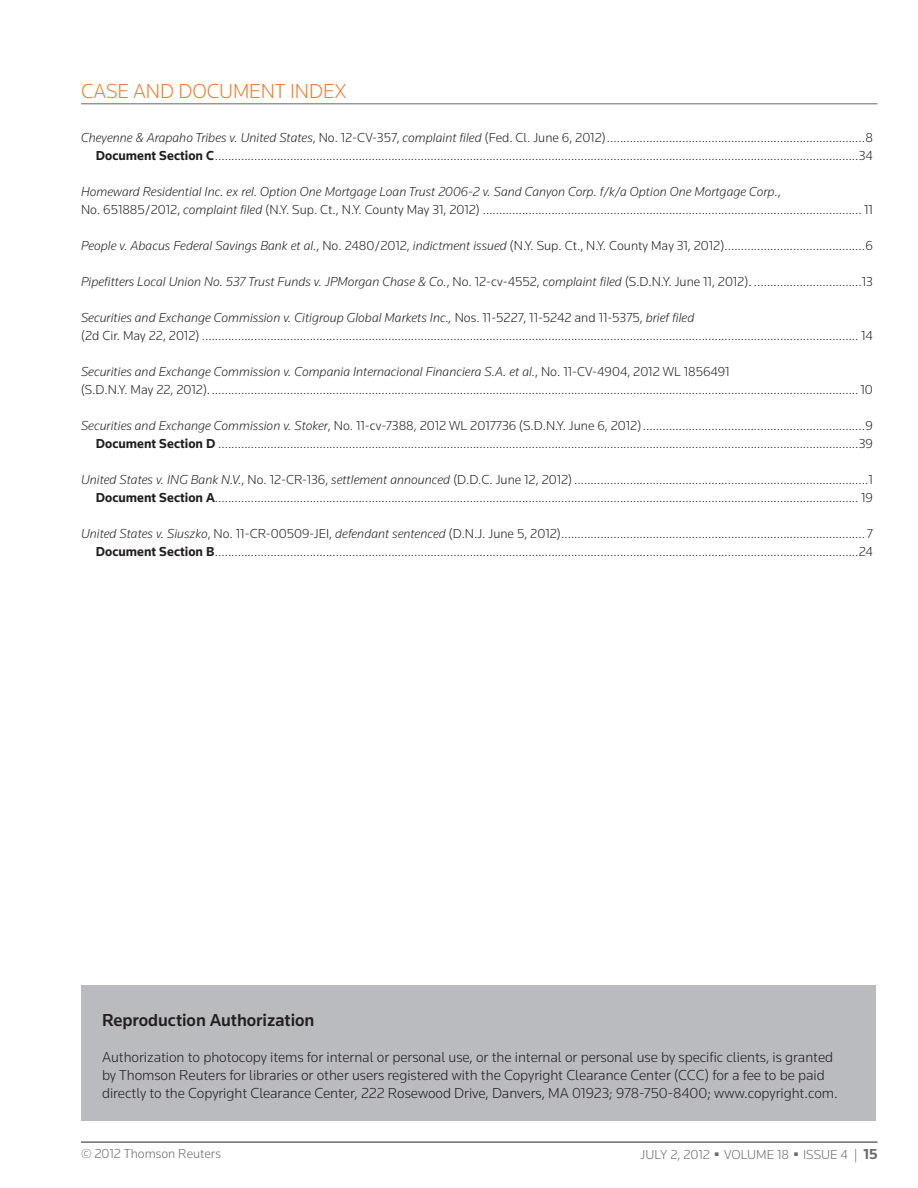
<style>
.page{position:relative;width:918px;height:1188px;background:#fff}
.page>*{position:absolute;margin:0;border:0;box-sizing:border-box;transform-origin:0 0}
.CN{font:300 21px "Knowledge";letter-spacing:-.005em;color:#f47b2a}
.boilerplate{font:500 18px "Knowledge";letter-spacing:-.005em;color:#231f20}
.boilerplate-2{font:300 15px/18px "Knowledge";letter-spacing:-.005em;color:#231f20}
.t1{font:300 13.5px/18px "Knowledge";color:#231f20;text-align:right}
.t2{font:300 13.5px "Knowledge";color:#696b73}
.s1{font-style:italic}
.s2{font-weight:700}
.s3{font-weight:700;font-size:15px}
</style>
<div class="page">
<hr style="left:81px;top:1141px;width:797px;height:2px;background:#696b73">
<hr style="left:81px;top:103px;width:797px;height:1px;background:#696b73">
<div style="left:81px;top:985px;width:795px;height:135px;background:#babbbe"></div>
<p class="CN" style="left:81px;top:78px;width:267px">CASE AND DOCUMENT INDEX</p>
<p class="t1" style="left:81px;top:128px;width:794px"><span class="s1">Cheyenne &amp; Arapaho Tribes v. United States</span>, No. 12-CV-357, <span class="s1">complaint filed</span> (Fed. Cl. June 6, 2012)...............................................................................8<br><span class="s2">Document Section C</span>.....................................................................................................................................................................................................34</p>
<p class="t1" style="left:81px;top:182px;width:794px;text-align:left"><span class="s1">Homeward Residential Inc. ex rel. Option One Mortgage Loan Trust 2006-2 v. Sand Canyon Corp. f/k/a Option One Mortgage Corp.</span>,<br>No. 651885/2012, <span class="s1">complaint filed</span> (N.Y. Sup. Ct., N.Y. County May 31, 2012) .................................................................................................................... 11</p>
<p class="t1" style="left:81px;top:236px;width:793px"><span class="s1">People v. Abacus Federal Savings Bank et al.</span>, No. 2480/2012, <span class="s1">indictment issued</span> (N.Y. Sup. Ct., N.Y. County May 31, 2012)...........................................6</p>
<p class="t1" style="left:81px;top:272px;width:794px"><span class="s1">Pipefitters Local Union No. 537 Trust Funds v. JPMorgan Chase &amp; Co.</span>, No. 12-cv-4552, <span class="s1">complaint filed</span> (S.D.N.Y. June 11, 2012). .................................13</p>
<p class="t1" style="left:81px;top:308px;width:794px;text-align:left"><span class="s1">Securities and Exchange Commission v. Citigroup Global Markets Inc.,</span> Nos. 11-5227, 11-5242 and 11-5375, <span class="s1">brief filed<br></span>(2d Cir. May 22, 2012) ......................................................................................................................................................................................................... 14</p>
<p class="t1" style="left:81px;top:362px;width:794px;text-align:left"><span class="s1">Securities and Exchange Commission v. Compania Internacional Financiera S.A. et al.</span>, No. 11-CV-4904, 2012 WL 1856491<br>(S.D.N.Y. May 22, 2012).......................................................................................................................................................................................................10</p>
<p class="t1" style="left:81px;top:416px;width:794px"><span class="s1">Securities and Exchange Commission v. Stoker</span>, No. 11-cv-7388, 2012 WL 2017736 (S.D.N.Y. June 6, 2012)....................................................................9<br><span class="s2">Document Section D</span> ....................................................................................................................................................................................................39</p>
<p class="t1" style="left:81px;top:470px;width:794px"><span class="s1">United States v. ING Bank N.V.</span>, No. 12-CR-136, <span class="s1">settlement announced</span> (D.D.C. June 12, 2012) ..........................................................................................1<br><span class="s2">Document Section A</span>..................................................................................................................................................................................................... 19</p>
<p class="t1" style="left:81px;top:524px;width:794px"><span class="s1">United States v. Siuszko</span>, No. 11-CR-00509-JEI, <span class="s1">defendant sentenced</span> (D.N.J. June 5, 2012)............................................................................................. 7<br><span class="s2">Document Section B</span>.....................................................................................................................................................................................................24</p>
<p class="boilerplate" style="left:102px;top:1009px;width:214px">Reproduction Authorization</p>
<p class="boilerplate-2" style="left:102px;top:1048px;width:737px">Authorization to photocopy items for internal or personal use, or the internal or personal use by specific clients, is granted by Thomson Reuters for libraries or other users registered with the Copyright Clearance Center (CCC) for a fee to be paid directly to the Copyright Clearance Center, 222 Rosewood Drive, Danvers, MA 01923; 978-750-8400; www.copyright.com.</p>
<p class="t2" style="left:81px;top:1145px;width:141px">© 2012 Thomson Reuters</p>
<p class="t2" style="left:641px;top:1146px;width:238px">JULY 2, 2012 ■ VOLUME 18 ■ ISSUE 4 | <span class="s3">15</span></p>
</div>
